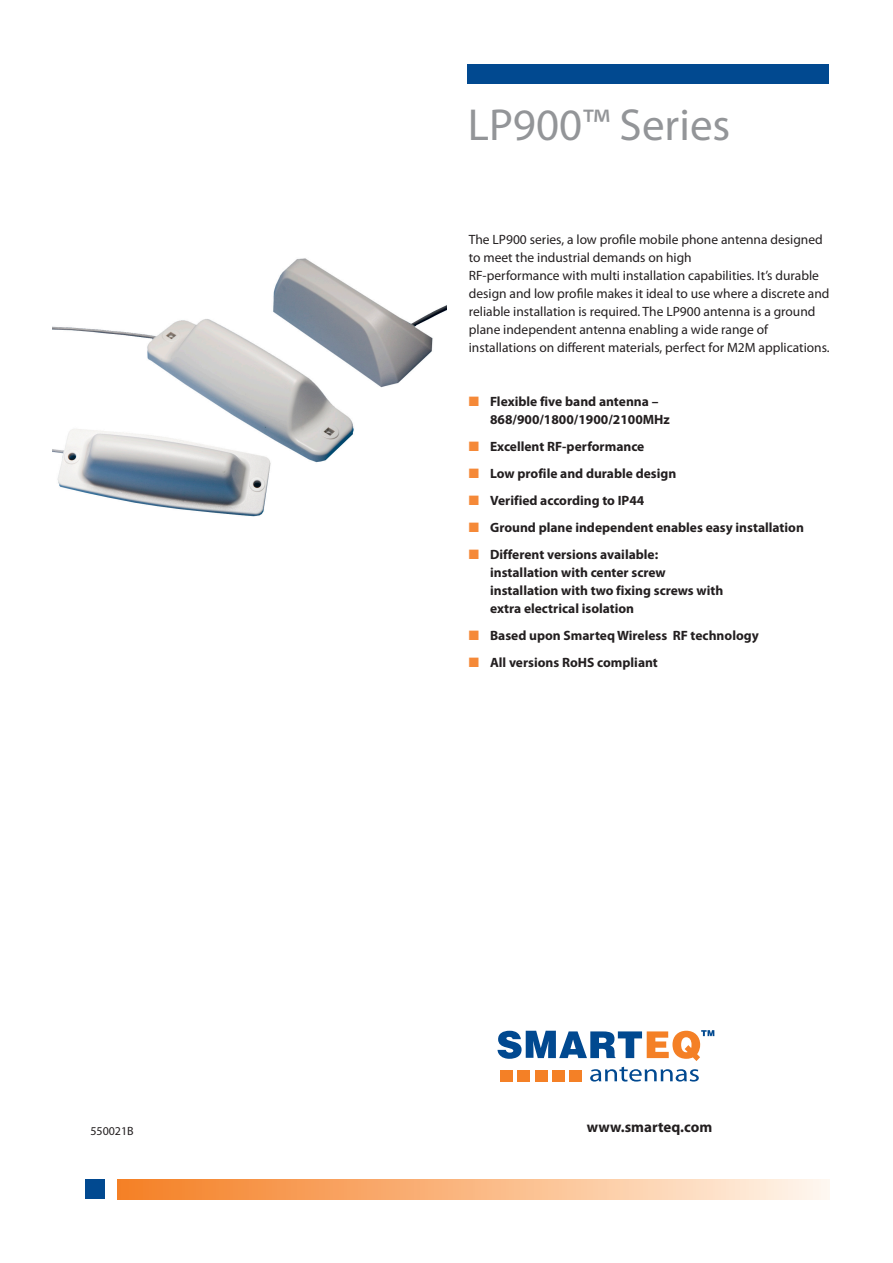
<style>
.page{position:relative;width:893px;height:1263px;background:#fff}
.page>*{position:absolute;margin:0;border:0;box-sizing:border-box;transform-origin:0 0}
.Rubrik1{font:45px "Myriad Pro";color:#939598}
.t1{font:700 15px "Myriad Pro";color:#231f20}
.Ingress{font:13.5px/18px "Myriad Pro";color:#231f20}
.Features{font:700 13.5px/18px "Myriad Pro";color:#231f20}
.t2{font:12px "Myriad Pro";color:#231f20}
.s1{color:#f58938}
</style>
<div class="page">
<div style="left:118px;top:1179px;width:711px;height:20px;background:linear-gradient(to right,#f57e21,#fff5ea)"></div>
<div style="left:85px;top:1179px;width:20px;height:20px;background:#014990"></div>
<div style="left:468px;top:64px;width:361px;height:20px;background:#014990"></div>
<svg style="left:590px;top:1067px;width:109px;height:14px"></svg>
<div style="left:500px;top:1070px;width:12px;height:11px;background:#f48026"></div>
<div style="left:517px;top:1070px;width:13px;height:11px;background:#f48026"></div>
<div style="left:535px;top:1070px;width:12px;height:11px;background:#f48026"></div>
<div style="left:552px;top:1070px;width:13px;height:11px;background:#f48026"></div>
<div style="left:570px;top:1070px;width:12px;height:11px;background:#f48026"></div>
<svg style="left:497px;top:1030px;width:217px;height:31px"></svg>
<img style="left:52px;top:258px;width:394px;height:259px">
<p class="t2" style="left:90px;top:1123px;width:45px">550021B</p>
<p class="Rubrik1" style="left:468px;top:97px;width:264px">LP900™ Series</p>
<p class="Ingress" style="left:469px;top:230px;width:362px">The LP900 series, a low profile mobile phone antenna designed to meet the industrial demands on high<br>RF-performance with multi installation capabilities. It’s durable design and low profile makes it ideal to use where a discrete and reliable installation is required. The LP900 antenna is a ground plane independent antenna enabling a wide range of installations on different materials, perfect for M2M applications.</p>
<p class="Features" style="left:490px;top:392px;width:181px;text-indent:-21px"><span class="s1">■</span> Flexible five band antenna –<br>868/900/1800/1900/2100MHz</p>
<p class="Features" style="left:469px;top:437px;width:177px"><span class="s1">■</span> Excellent RF-performance</p>
<p class="Features" style="left:469px;top:464px;width:209px"><span class="s1">■</span> Low profile and durable design</p>
<p class="Features" style="left:469px;top:491px;width:177px"><span class="s1">■</span> Verified according to IP44</p>
<p class="Features" style="left:469px;top:518px;width:337px"><span class="s1">■</span> Ground plane independent enables easy installation</p>
<p class="Features" style="left:490px;top:545px;width:235px;text-indent:-21px"><span class="s1">■</span> Different versions available: installation with center screw installation with two fixing screws with extra electrical isolation</p>
<p class="Features" style="left:469px;top:626px;width:292px"><span class="s1">■</span> Based upon Smarteq Wireless RF technology</p>
<p class="Features" style="left:469px;top:653px;width:191px"><span class="s1">■</span> All versions RoHS compliant</p>
<p class="t1" style="left:587px;top:1117px;width:127px">www.smarteq.com</p>
</div>
